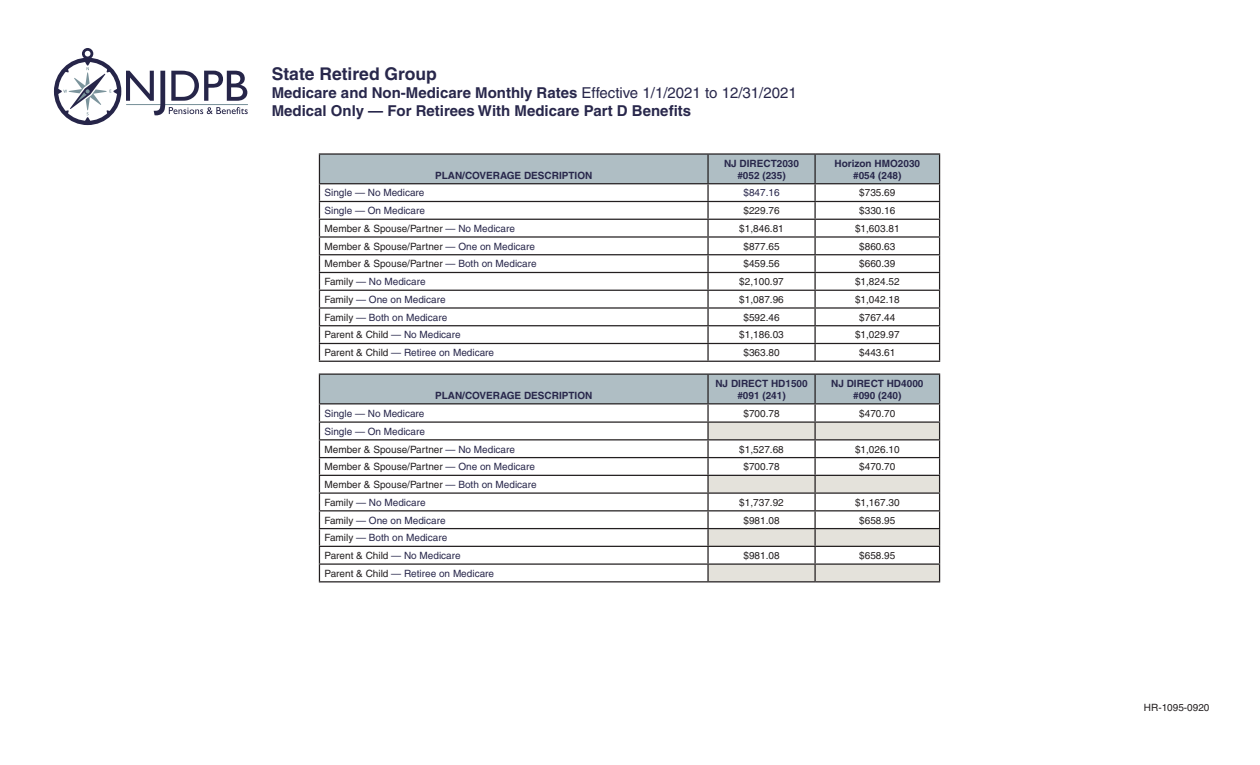
<style>
.page{position:relative;width:1260px;height:765px;background:#fff}
.page>*{position:absolute;margin:0;border:0;box-sizing:border-box;transform-origin:0 0}
.t1{font:700 17.5px "Helvetica";color:#28274b}
.t2{font:700 15px/18px "Helvetica";color:#28274b}
.t3{font:10px "Helvetica";color:#231f20}
.t4{font:10px "Helvetica";color:#28274b}
.t5{font:700 10px/12px "Helvetica";color:#28274b;text-align:center}
.s1{font-weight:400}
.s2{color:#28274b}
.s3{color:#231f20}
</style>
<div class="page">
<svg style="left:54px;top:48px;width:194px;height:77px"></svg>
<hr style="left:319px;top:153px;width:389px;height:2px;background:#231f20">
<hr style="left:708px;top:153px;width:107px;height:2px;background:#231f20">
<hr style="left:815px;top:153px;width:125px;height:2px;background:#231f20">
<svg style="left:319px;top:154px;width:621px;height:207px"></svg>
<hr style="left:319px;top:361px;width:389px;height:1px;background:#231f20">
<hr style="left:708px;top:361px;width:107px;height:1px;background:#231f20">
<hr style="left:815px;top:361px;width:125px;height:1px;background:#231f20">
<hr style="left:319px;top:373px;width:389px;height:2px;background:#231f20">
<hr style="left:708px;top:373px;width:107px;height:2px;background:#231f20">
<hr style="left:815px;top:373px;width:125px;height:2px;background:#231f20">
<svg style="left:319px;top:374px;width:621px;height:207px"></svg>
<hr style="left:319px;top:581px;width:389px;height:1px;background:#231f20">
<hr style="left:708px;top:581px;width:107px;height:1px;background:#231f20">
<hr style="left:815px;top:581px;width:125px;height:1px;background:#231f20">
<h1 class="t1" style="left:272px;top:63px;width:166px">State Retired Group</h1>
<h2 class="t2" style="left:272px;top:84px;width:526px">Medicare and Non-Medicare Monthly Rates <span class="s1">Effective 1/1/2021 to 12/31/2021<br></span>Medical Only — For Retirees With Medicare Part D Benefits</h2>
<p class="t5" style="left:435px;top:169px;width:159px">PLAN/COVERAGE DESCRIPTION</p>
<p class="t5" style="left:724px;top:157px;width:77px">NJ DIRECT2030 #052 (235)</p>
<p class="t5" style="left:835px;top:157px;width:87px">Horizon HMO2030 #054 (248)</p>
<p class="t4" style="left:324px;top:187px;width:102px">Single — No Medicare</p>
<p class="t4" style="left:743px;top:187px;width:38px">$847.16</p>
<p class="t3" style="left:859px;top:187px;width:38px">$735.69</p>
<p class="t4" style="left:324px;top:205px;width:102px">Single — On Medicare</p>
<p class="t3" style="left:743px;top:205px;width:38px">$229.76</p>
<p class="t3" style="left:859px;top:205px;width:38px">$330.16</p>
<p class="t3" style="left:324px;top:223px;width:192px">Member &amp; Spouse/Partner <span class="s2">— No Medicare</span></p>
<p class="t3" style="left:739px;top:223px;width:46px">$1,846.81</p>
<p class="t3" style="left:855px;top:223px;width:46px">$1,603.81</p>
<p class="t3" style="left:324px;top:240px;width:212px">Member &amp; Spouse/Partner <span class="s2">— One on Medicare</span></p>
<p class="t3" style="left:743px;top:240px;width:38px">$877.65</p>
<p class="t3" style="left:859px;top:240px;width:38px">$860.63</p>
<p class="t3" style="left:324px;top:258px;width:214px">Member &amp; Spouse/Partner <span class="s2">— Both on Medicare</span></p>
<p class="t3" style="left:743px;top:258px;width:38px">$459.56</p>
<p class="t3" style="left:859px;top:258px;width:38px">$660.39</p>
<p class="t4" style="left:324px;top:276px;width:103px"><span class="s3">Family</span> — No Medicare</p>
<p class="t3" style="left:739px;top:276px;width:46px">$2,100.97</p>
<p class="t3" style="left:855px;top:276px;width:46px">$1,824.52</p>
<p class="t4" style="left:324px;top:294px;width:123px"><span class="s3">Family</span> — One on Medicare</p>
<p class="t3" style="left:739px;top:294px;width:46px">$1,087.96</p>
<p class="t3" style="left:855px;top:294px;width:46px">$1,042.18</p>
<p class="t4" style="left:324px;top:311px;width:124px"><span class="s3">Family</span> — Both on Medicare</p>
<p class="t3" style="left:743px;top:311px;width:38px">$592.46</p>
<p class="t3" style="left:859px;top:311px;width:38px">$767.44</p>
<p class="t3" style="left:324px;top:329px;width:138px">Parent &amp; Child <span class="s2">— No Medicare</span></p>
<p class="t3" style="left:739px;top:329px;width:46px">$1,186.03</p>
<p class="t3" style="left:855px;top:329px;width:46px">$1,029.97</p>
<p class="t4" style="left:324px;top:347px;width:171px"><span class="s3">Parent &amp; Child</span> — Retiree on Medicare</p>
<p class="t3" style="left:743px;top:347px;width:38px">$363.80</p>
<p class="t3" style="left:859px;top:347px;width:38px">$443.61</p>
<p class="t5" style="left:435px;top:389px;width:159px">PLAN/COVERAGE DESCRIPTION</p>
<p class="t5" style="left:715px;top:377px;width:94px">NJ DIRECT HD1500</p>
<p class="t5" style="left:737px;top:389px;width:50px">#091 (241)</p>
<p class="t5" style="left:831px;top:377px;width:94px">NJ DIRECT HD4000 #090 (240)</p>
<p class="t4" style="left:324px;top:407px;width:102px">Single — No Medicare</p>
<p class="t3" style="left:743px;top:408px;width:38px">$700.78</p>
<p class="t3" style="left:859px;top:408px;width:38px">$470.70</p>
<p class="t4" style="left:324px;top:426px;width:102px">Single — On Medicare</p>
<p class="t3" style="left:324px;top:443px;width:192px">Member &amp; Spouse/Partner <span class="s2">— No Medicare</span></p>
<p class="t3" style="left:739px;top:443px;width:46px">$1,527.68</p>
<p class="t3" style="left:855px;top:443px;width:46px">$1,026.10</p>
<p class="t3" style="left:324px;top:461px;width:212px">Member &amp; Spouse/Partner <span class="s2">— One on Medicare</span></p>
<p class="t3" style="left:743px;top:461px;width:38px">$700.78</p>
<p class="t3" style="left:859px;top:461px;width:38px">$470.70</p>
<p class="t3" style="left:324px;top:479px;width:214px">Member &amp; Spouse/Partner <span class="s2">— Both on Medicare</span></p>
<p class="t4" style="left:324px;top:497px;width:103px"><span class="s3">Family</span> — No Medicare</p>
<p class="t3" style="left:739px;top:497px;width:46px">$1,737.92</p>
<p class="t3" style="left:855px;top:497px;width:46px">$1,167.30</p>
<p class="t4" style="left:324px;top:514px;width:123px"><span class="s3">Family</span> — One on Medicare</p>
<p class="t3" style="left:743px;top:514px;width:38px">$981.08</p>
<p class="t3" style="left:859px;top:514px;width:38px">$658.95</p>
<p class="t4" style="left:324px;top:532px;width:124px"><span class="s3">Family</span> — Both on Medicare</p>
<p class="t3" style="left:324px;top:550px;width:138px">Parent &amp; Child <span class="s2">— No Medicare</span></p>
<p class="t3" style="left:743px;top:550px;width:38px">$981.08</p>
<p class="t3" style="left:859px;top:550px;width:38px">$658.95</p>
<p class="t4" style="left:324px;top:568px;width:171px"><span class="s3">Parent &amp; Child</span> — Retiree on Medicare</p>
<p class="t3" style="left:1144px;top:701px;width:67px">HR-1095-0920</p>
</div>
